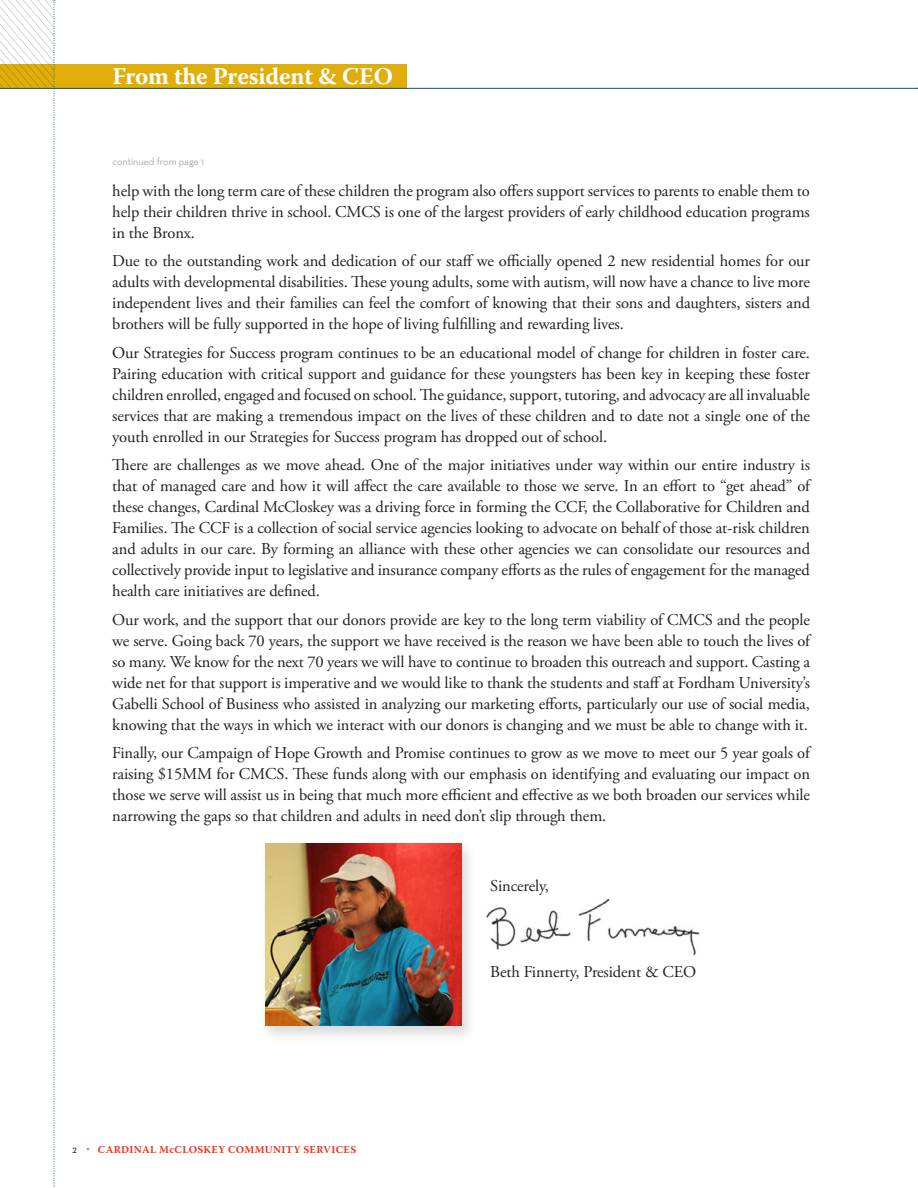
<style>
.page{position:relative;width:918px;height:1188px;background:#fff}
.page>*{position:absolute;margin:0;border:0;box-sizing:border-box;transform-origin:0 0}
.t1{font:700 24px "Warnock Pro";letter-spacing:-.01em;color:#fff}
.t2{font:16.5px/21px "Adobe Garamond Pro";letter-spacing:-.01em;color:#231f20;text-align:justify}
.t3{font:700 10.5px "Warnock Pro";letter-spacing:.035em;color:#ef3122}
._2-First_Para{font:10.5px "Neutra Text";letter-spacing:-.015em;color:#aaabaf}
.t4{font:10.5px "Neutra Text";color:#231f20}
.s1{font-family:"Warnock Pro Disp";font-weight:400;font-size:9px}
</style>
<div class="page">
<div style="left:259px;top:840px;width:218px;height:203px;background:#231f20;opacity:.16"></div>
<img style="left:266px;top:844px;width:196px;height:182px">
<img style="left:486px;top:898px;width:214px;height:58px">
<div style="left:0;top:64px;width:406px;height:24px;background:#e0ae0b"></div>
<hr style="left:0;top:88px;width:917px;height:1px;background:#005594">
<svg style="left:0;top:0;width:55px;height:1188px"></svg>
<p class="t1" style="left:113px;top:61px;width:282px">From the President &amp; CEO</p>
<p class="_2-First_Para" style="left:113px;top:156px;width:93px">continued from page 1</p>
<p class="t2" style="left:112px;top:180px;width:699px">help with the long term care of these children the program also offers support services to parents to enable them to help their children thrive in school. CMCS is one of the largest providers of early childhood education programs in the Bronx.</p>
<p class="t2" style="left:112px;top:251px;width:699px">Due to the outstanding work and dedication of our staff we officially opened 2 new residential homes for our adults with developmental disabilities. These young adults, some with autism, will now have a chance to live more independent lives and their families can feel the comfort of knowing that their sons and daughters, sisters and brothers will be fully supported in the hope of living fulfilling and rewarding lives.</p>
<p class="t2" style="left:112px;top:343px;width:699px">Our Strategies for Success program continues to be an educational model of change for children in foster care.<br>Pairing education with critical support and guidance for these youngsters has been key in keeping these foster children enrolled, engaged and focused on school. The guidance, support, tutoring, and advocacy are all invaluable services that are making a tremendous impact on the lives of these children and to date not a single one of the youth enrolled in our Strategies for Success program has dropped out of school.</p>
<p class="t2" style="left:112px;top:455px;width:699px">There are challenges as we move ahead. One of the major initiatives under way within our entire industry is that of managed care and how it will affect the care available to those we serve. In an effort to “get ahead” of these changes, Cardinal McCloskey was a driving force in forming the CCF, the Collaborative for Children and Families. The CCF is a collection of social service agencies looking to advocate on behalf of those at-risk children and adults in our care. By forming an alliance with these other agencies we can consolidate our resources and collectively provide input to legislative and insurance company efforts as the rules of engagement for the managed health care initiatives are defined.</p>
<p class="t2" style="left:112px;top:610px;width:699px">Our work, and the support that our donors provide are key to the long term viability of CMCS and the people we serve. Going back 70 years, the support we have received is the reason we have been able to touch the lives of so many. We know for the next 70 years we will have to continue to broaden this outreach and support. Casting a wide net for that support is imperative and we would like to thank the students and staff at Fordham University’s Gabelli School of Business who assisted in analyzing our marketing efforts, particularly our use of social media, knowing that the ways in which we interact with our donors is changing and we must be able to change with it.</p>
<p class="t2" style="left:112px;top:743px;width:699px">Finally, our Campaign of Hope Growth and Promise continues to grow as we move to meet our 5 year goals of raising $15MM for CMCS. These funds along with our emphasis on identifying and evaluating our impact on those we serve will assist us in being that much more efficient and effective as we both broaden our services while narrowing the gaps so that children and adults in need don’t slip through them.</p>
<p class="t2" style="left:490px;top:876px;width:60px">Sincerely,</p>
<p class="t4" style="left:72px;top:1143px;width:6px">2</p>
<p class="t3" style="left:86px;top:1143px;width:271px"><span class="s1">•</span> CARDINAL McCLOSKEY COMMUNITY SERVICES</p>
<p class="t2" style="left:490px;top:962px;width:208px">Beth Finnerty, President &amp; CEO</p>
</div>
